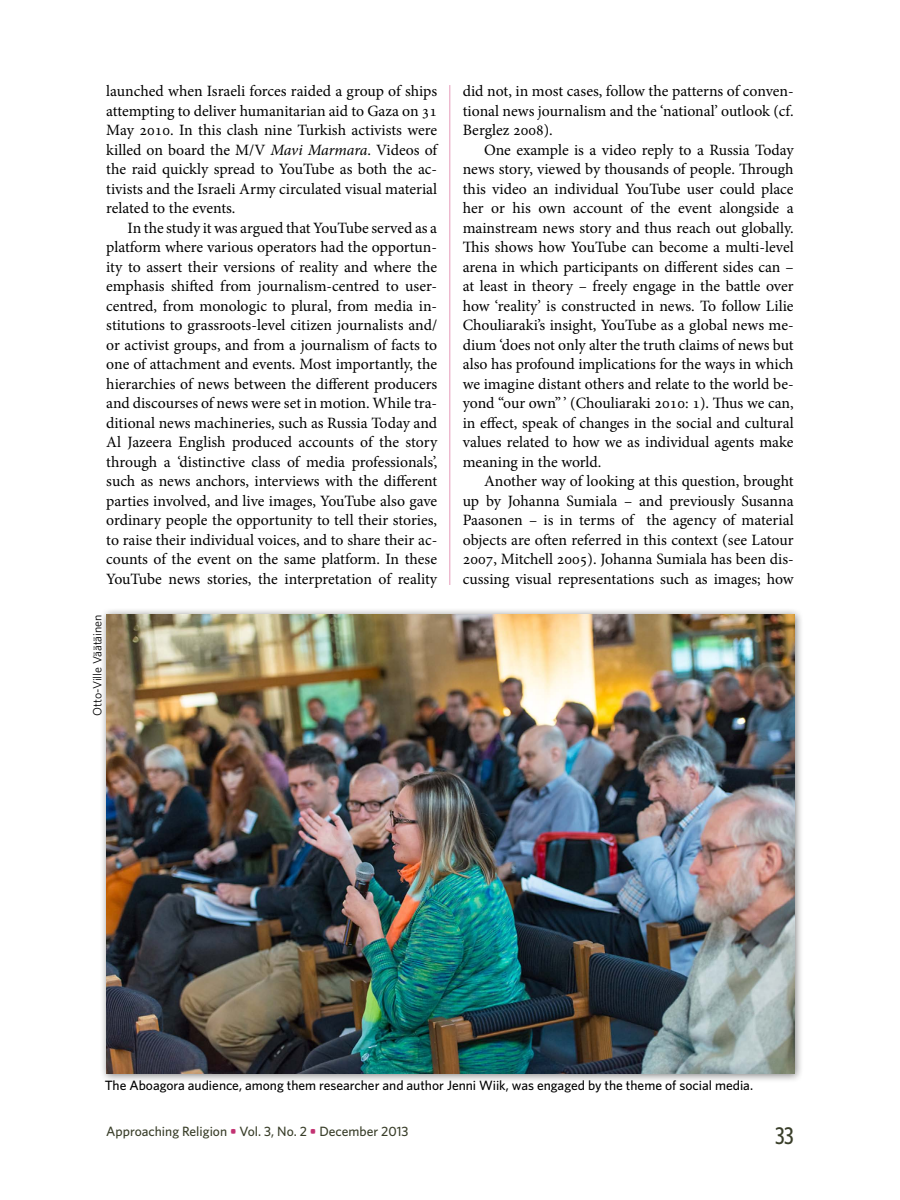
<style>
.page{position:relative;width:900px;height:1200px;background:#fff}
.page>*{position:absolute;margin:0;border:0;box-sizing:border-box;transform-origin:0 0}
.t1{font:500 24px "Whitney Condensed";color:#393e29}
.t2{font:15.75px/19.5px "Minion Pro";color:#000;text-align:justify}
.t3{font:500 13.5px "Whitney";color:#000}
.t4{font:500 13.5px "Whitney";color:#393e29}
.t5{font:12px "Whitney";color:#000}
.s1{font-style:italic}
.s2{font-weight:700;color:#c23272}
</style>
<div class="page">
<hr style="left:450px;top:85px;width:1px;height:500px;background:#e69cba">
<div style="left:100px;top:608px;width:704px;height:475px;background:#000;opacity:.5"></div>
<img style="left:106px;top:614px;width:688px;height:460px">
<p class="t2" style="left:106px;top:82px;width:332px">launched when Israeli forces raided a group of ships attempting to deliver humanitarian aid to Gaza on 31<br>May 2010. In this clash nine Turkish activists were killed on board the M/V <span class="s1">Mavi Marmara</span>. Videos of the raid quickly spread to YouTube as both the ac&shy;tivists and the Israeli Army circulated visual material related to the events.</p>
<p class="t2" style="left:106px;top:218px;width:333px;text-indent:21px">In the study it was argued that YouTube served as a platform where various operators had the opportun&shy;ity to assert their versions of reality and where the emphasis shifted from journalism-centred to user&shy;centred, from monologic to plural, from media in&shy;stitutions to grassroots-level citizen journalists and/ or activist groups, and from a journalism of facts to one of attachment and events. Most importantly, the hierarchies of news between the different producers and discourses of news were set in motion. While tra&shy;ditional news machineries, such as Russia Today and Al Jazeera English produced accounts of the story through a ‘distinctive class of media professionals’, such as news anchors, interviews with the different parties involved, and live images, YouTube also gave ordinary people the opportunity to tell their stories, to raise their individual voices, and to share their ac&shy;counts of the event on the same platform. In these YouTube news stories, the interpretation of reality</p>
<p class="t5" style="left:89px;top:716px;width:103px;rotate:-90deg">Otto-Ville Väätäinen</p>
<p class="t2" style="left:463px;top:82px;width:333px">did not, in most cases, follow the patterns of conven&shy;tional news journalism and the ‘national’ outlook (cf.<br>Berglez 2008).</p>
<p class="t2" style="left:463px;top:140px;width:333px;text-indent:21px">One example is a video reply to a Russia Today news story, viewed by thousands of people. Through this video an individual YouTube user could place her or his own account of the event alongside a mainstream news story and thus reach out globally.<br>This shows how YouTube can become a multi-level arena in which participants on different sides can – at least in theory – freely engage in the battle over how ‘reality’ is constructed in news. To follow Lilie Chouliaraki’s insight, YouTube as a global news me&shy;dium ‘does not only alter the truth claims of news but also has profound implications for the ways in which we imagine distant others and relate to the world be&shy;yond “our own” ’ (Chouliaraki 2010: 1). Thus we can, in effect, speak of changes in the social and cultural values related to how we as individual agents make meaning in the world.</p>
<p class="t2" style="left:463px;top:472px;width:332px;text-indent:21px">Another way of looking at this question, brought up by Johanna Sumiala – and previously Susanna Paasonen – is in terms of the agency of material objects are often referred in this context (see Latour 2007, Mitchell 2005). Johanna Sumiala has been dis&shy;cussing visual representations such as images; how</p>
<p class="t3" style="left:105px;top:1076px;width:650px">The Aboagora audience, among them researcher and author Jenni Wiik, was engaged by the theme of social media.</p>
<p class="t4" style="left:106px;top:1122px;width:304px">Approaching Religion <span class="s2">•</span> Vol. 3, No. 2 <span class="s2">•</span> December 2013</p>
<h1 class="t1" style="left:775px;top:1121px;width:20px">33</h1>
</div>
